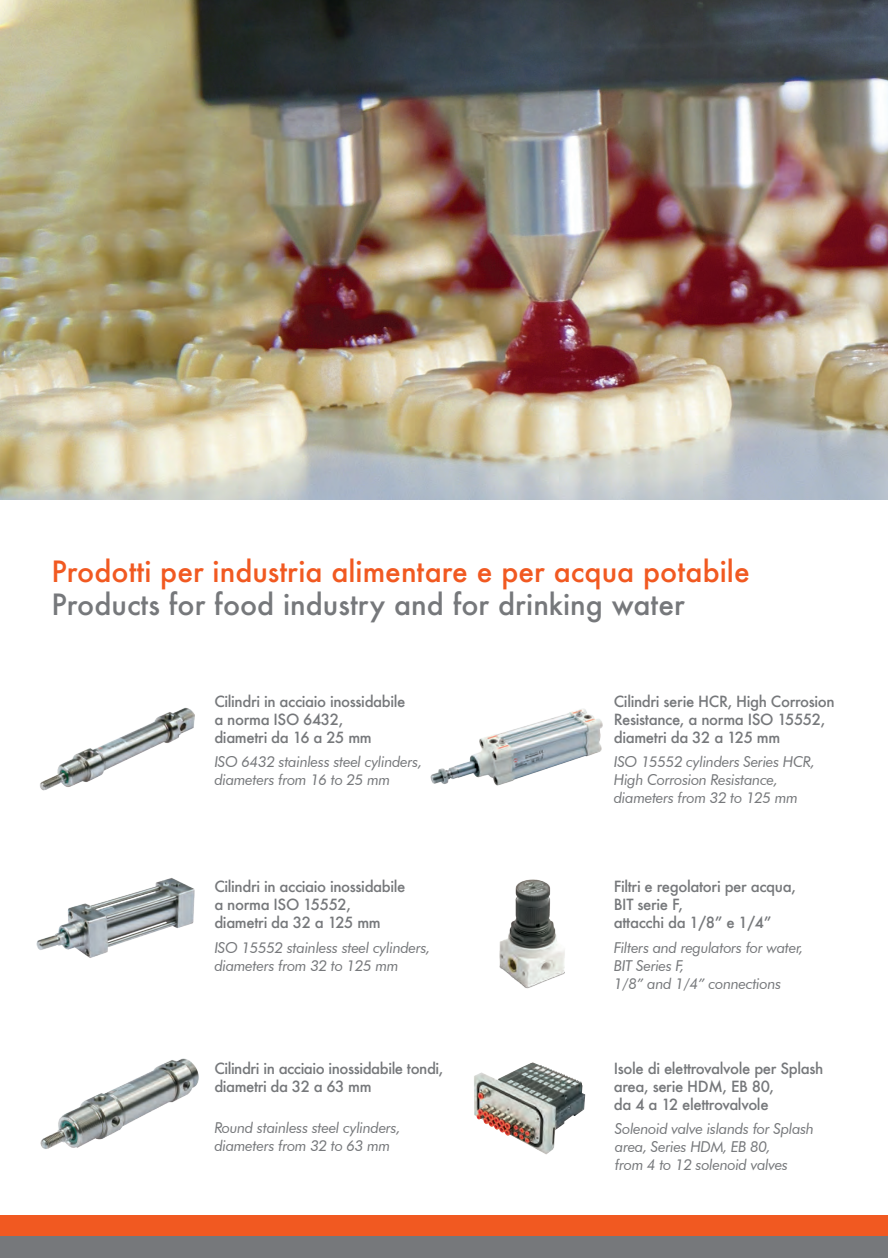
<style>
.page{position:relative;width:888px;height:1258px;background:#fff}
.page>*{position:absolute;margin:0;border:0;box-sizing:border-box;transform-origin:0 0}
.t1{font:500 28.5px "Futura";color:#f15921}
.t2{font:500 28.5px "Futura";color:#76787b}
.t3{font:500 15px/18px "Futura";letter-spacing:-.025em;color:#76787b}
.t4{font:italic 15px/18px "Futura BT";letter-spacing:-.025em;color:#76787b}
</style>
<div class="page">
<img style="left:0;top:0;width:888px;height:499px">
<div style="left:0;top:1215px;width:888px;height:21px;background:#f15921"></div>
<div style="left:0;top:1236px;width:888px;height:22px;background:#76787b"></div>
<img style="left:40px;top:707px;width:155px;height:84px">
<img style="left:430px;top:708px;width:173px;height:78px">
<img style="left:36px;top:878px;width:159px;height:80px">
<img style="left:499px;top:879px;width:66px;height:110px">
<img style="left:40px;top:1058px;width:159px;height:91px">
<img style="left:474px;top:1062px;width:111px;height:92px">
<p class="t1" style="left:51px;top:552px;width:700px">Prodotti per industria alimentare e per acqua potabile</p>
<p class="t2" style="left:51px;top:585px;width:635px">Products for food industry and for drinking water</p>
<p class="t3" style="left:214px;top:692px;width:193px">Cilindri in acciaio inossidabile</p>
<p class="t3" style="left:214px;top:710px;width:130px">a norma ISO 6432,</p>
<p class="t3" style="left:214px;top:728px;width:159px">diametri da 16 a 25 mm</p>
<p class="t4" style="left:214px;top:753px;width:209px">ISO 6432 stainless steel cylinders, diameters from 16 to 25 mm</p>
<p class="t3" style="left:214px;top:877px;width:193px">Cilindri in acciaio inossidabile</p>
<p class="t3" style="left:214px;top:895px;width:138px">a norma ISO 15552,</p>
<p class="t3" style="left:214px;top:913px;width:168px">diametri da 32 a 125 mm</p>
<p class="t4" style="left:214px;top:938px;width:218px">ISO 15552 stainless steel cylinders, diameters from 32 to 125 mm</p>
<p class="t3" style="left:214px;top:1059px;width:231px">Cilindri in acciaio inossidabile tondi, diametri da 32 a 63 mm</p>
<p class="t4" style="left:214px;top:1118px;width:188px">Round stainless steel cylinders, diameters from 32 to 63 mm</p>
<p class="t3" style="left:614px;top:692px;width:222px">Cilindri serie HCR, High Corrosion<br>Resistance, a norma ISO 15552, diametri da 32 a 125 mm</p>
<p class="t4" style="left:614px;top:753px;width:203px">ISO 15552 cylinders Series HCR,<br>High Corrosion Resistance,</p>
<p class="t4" style="left:614px;top:789px;width:186px">diameters from 32 to 125 mm</p>
<p class="t3" style="left:614px;top:877px;width:184px">Filtri e regolatori per acqua,</p>
<p class="t3" style="left:614px;top:895px;width:71px">BIT serie F,</p>
<p class="t3" style="left:614px;top:913px;width:159px">attacchi da 1/8” e 1/4”</p>
<p class="t4" style="left:614px;top:938px;width:191px">Filters and regulators for water,</p>
<p class="t4" style="left:614px;top:956px;width:72px">BIT Series F,</p>
<p class="t4" style="left:614px;top:974px;width:169px">1/8” and 1/4” connections</p>
<p class="t3" style="left:614px;top:1059px;width:211px">Isole di elettrovalvole per Splash area, serie HDM, EB 80,</p>
<p class="t3" style="left:614px;top:1095px;width:156px">da 4 a 12 elettrovalvole</p>
<p class="t4" style="left:615px;top:1120px;width:201px">Solenoid valve islands for Splash area, Series HDM, EB 80,</p>
<p class="t4" style="left:615px;top:1156px;width:175px">from 4 to 12 solenoid valves</p>
</div>
